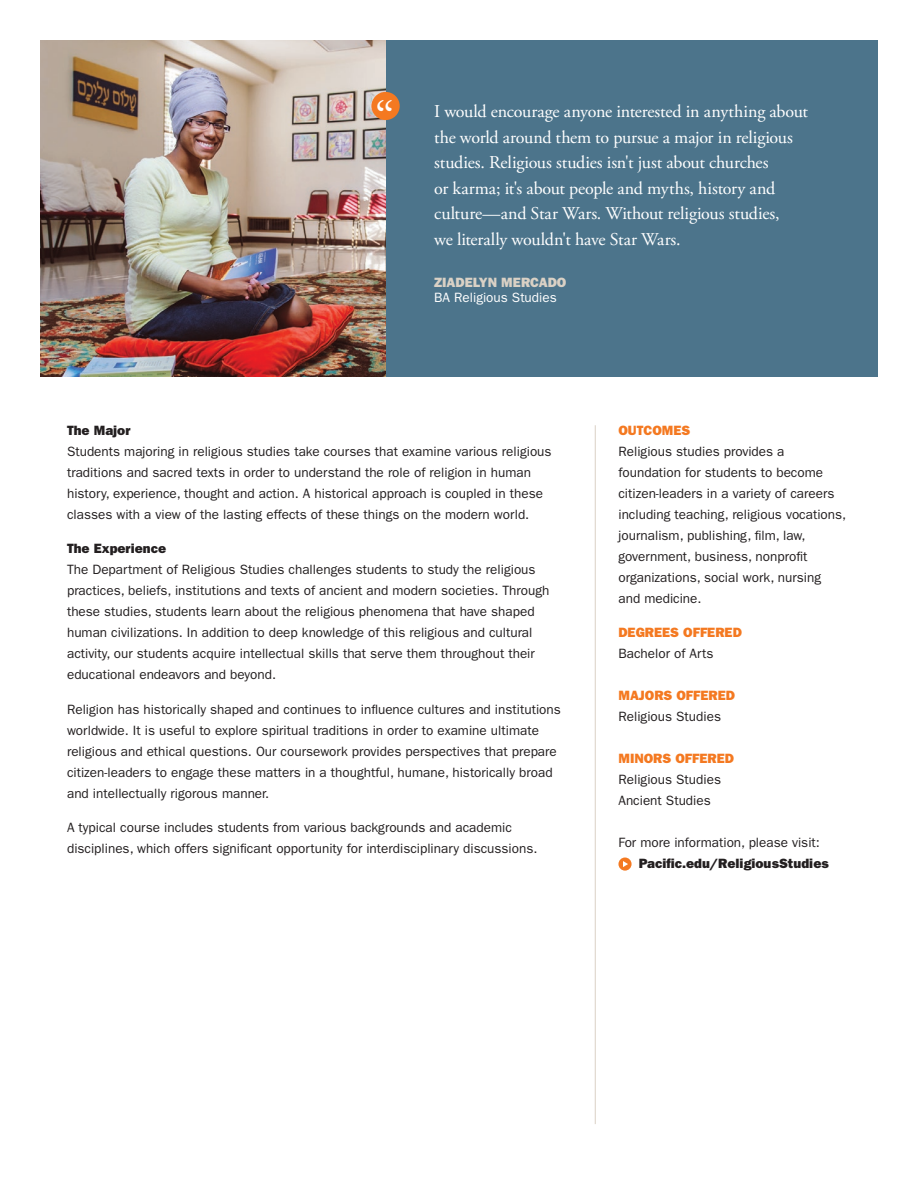
<style>
.page{position:relative;width:918px;height:1188px;background:#fff}
.page>*{position:absolute;margin:0;border:0;box-sizing:border-box;transform-origin:0 0}
.t1{font:48.3px "Adobe Garamond Pro";color:#fff}
.t2{font:18px/25.5px "Adobe Garamond Pro";letter-spacing:-.01em;color:#fff}
.body{font:13.5px/21px "ITC Franklin Gothic Std";color:#231f20}
.body_header{font:13.5px "ITC Franklin Gothic Std Hvy";color:#231f20}
.requirements{font:13.5px "ITC Franklin Gothic Std Hvy";color:#f47921}
.t3{font:13.5px "ITC Franklin Gothic Std";color:#fff}
.t4{font:13.5px "ITC Franklin Gothic Std Hvy";color:#dad1c5}
</style>
<div class="page">
<img style="left:40px;top:40px;width:346px;height:337px">
<hr style="left:595px;top:425px;width:1px;height:699px;background:#dad1c5">
<div style="left:618px;top:858px;width:14px;height:13px;background:#f47921;border-radius:50%"></div>
<svg style="left:623px;top:861px;width:5px;height:6px"></svg>
<div style="left:386px;top:40px;width:492px;height:337px;background:#4c748b"></div>
<div style="left:372px;top:92px;width:28px;height:28px;background:#f47921;border-radius:50%"></div>
<p class="t1" style="left:375px;top:90px;width:21px">“</p>
<p class="t2" style="left:434px;top:99px;width:375px">I would encourage anyone interested in anything about the world around them to pursue a major in religious studies. Religious studies isn't just about churches<br>or karma; it's about people and myths, history and culture—and Star Wars. Without religious studies,<br>we literally wouldn't have Star Wars.</p>
<p class="t4" style="left:434px;top:274px;width:134px">ZIADELYN MERCADO</p>
<p class="t3" style="left:434px;top:289px;width:124px">BA Religious Studies</p>
<p class="body_header" style="left:67px;top:422px;width:65px">The Major</p>
<p class="body" style="left:67px;top:441px;width:486px">Students majoring in religious studies take courses that examine various religious traditions and sacred texts in order to understand the role of religion in human history, experience, thought and action. A historical approach is coupled in these classes with a view of the lasting effects of these things on the modern world.</p>
<p class="body_header" style="left:67px;top:540px;width:101px">The Experience</p>
<p class="body" style="left:67px;top:559px;width:484px">The Department of Religious Studies challenges students to study the religious practices, beliefs, institutions and texts of ancient and modern societies. Through these studies, students learn about the religious phenomena that have shaped human civilizations. In addition to deep knowledge of this religious and cultural activity, our students acquire intellectual skills that serve them throughout their educational endeavors and beyond.</p>
<p class="body" style="left:67px;top:699px;width:495px">Religion has historically shaped and continues to influence cultures and institutions worldwide. It is useful to explore spiritual traditions in order to examine ultimate religious and ethical questions. Our coursework provides perspectives that prepare citizen-leaders to engage these matters in a thoughtful, humane, historically broad and intellectually rigorous manner.</p>
<p class="body" style="left:67px;top:817px;width:472px">A typical course includes students from various backgrounds and academic disciplines, which offers significant opportunity for interdisciplinary discussions.</p>
<p class="requirements" style="left:618px;top:422px;width:74px">OUTCOMES</p>
<p class="body" style="left:618px;top:441px;width:229px">Religious studies provides a foundation for students to become citizen-leaders in a variety of careers including teaching, religious vocations, journalism, publishing, film, law, government, business, nonprofit organizations, social work, nursing and medicine.</p>
<p class="requirements" style="left:618px;top:624px;width:125px">DEGREES OFFERED</p>
<p class="body" style="left:618px;top:643px;width:96px">Bachelor of Arts</p>
<p class="requirements" style="left:618px;top:687px;width:118px">MAJORS OFFERED</p>
<p class="body" style="left:618px;top:706px;width:104px">Religious Studies</p>
<p class="requirements" style="left:618px;top:750px;width:117px">MINORS OFFERED</p>
<p class="body" style="left:618px;top:769px;width:104px">Religious Studies</p>
<p class="body" style="left:618px;top:790px;width:94px">Ancient Studies</p>
<p class="body" style="left:618px;top:832px;width:203px">For more information, please visit:</p>
<p class="body_header" style="left:639px;top:855px;width:192px">Pacific.edu/ReligiousStudies</p>
</div>
